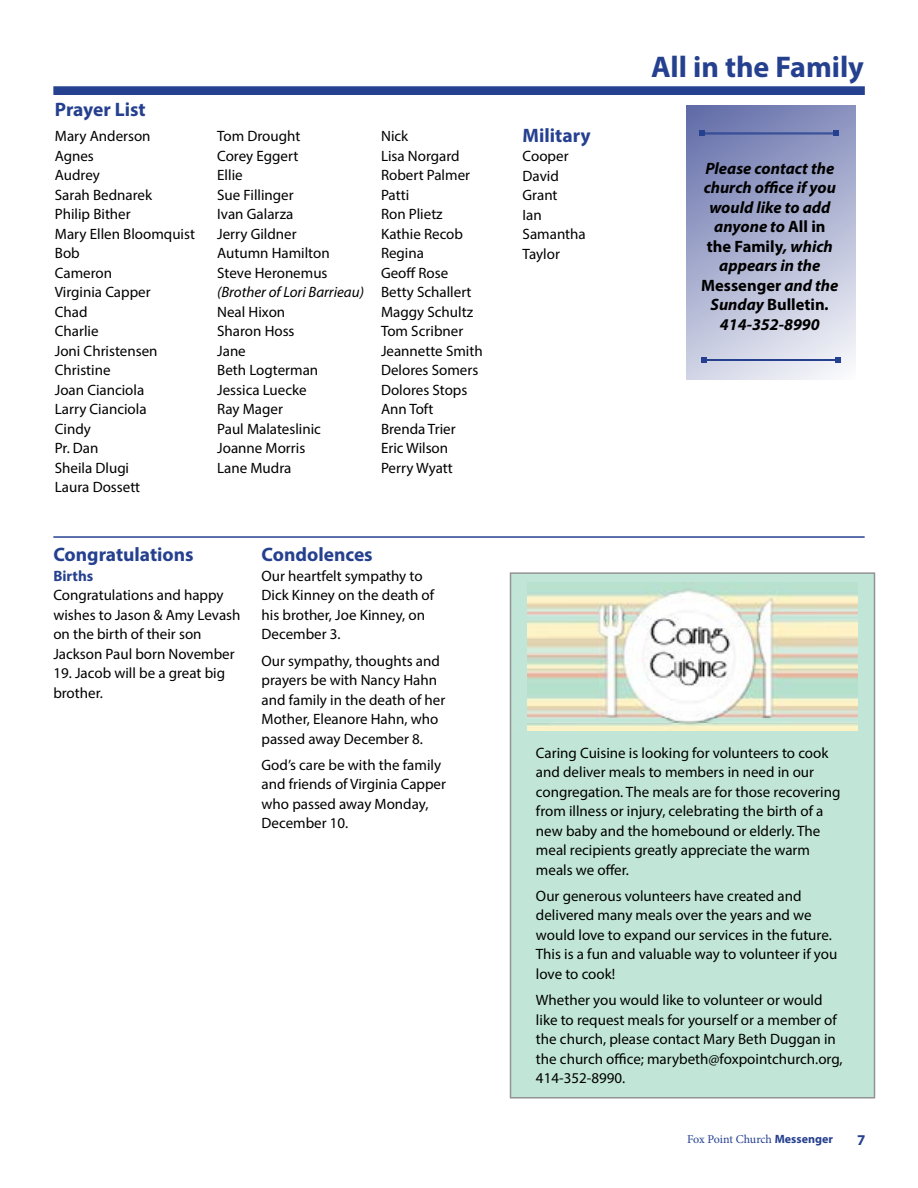
<style>
.page{position:relative;width:918px;height:1188px;background:#fff}
.page>*{position:absolute;margin:0;border:0;box-sizing:border-box;transform-origin:0 0}
.t1{font:700 30px "Myriad Pro";color:#25408f}
.t2{font:700 19.5px "Myriad Pro";color:#25408f}
.t3{font:italic 700 16.5px/19.5px "Myriad Pro";color:#000;text-align:center}
.t4{font:15px/19.5px "Myriad Pro";color:#000}
.t5{font:italic 15px "Myriad Pro";color:#000}
.t6{font:700 15px "Myriad Pro";color:#25408f}
.t7{font:12px "Minion Pro";letter-spacing:-.015em;color:#25408f}
.s1{font-style:normal}
.s2{font-family:"Myriad Pro";font-weight:700}
</style>
<div class="page">
<div style="left:53px;top:86px;width:812px;height:9px;background:#25408f;border:2px solid #25408f"></div>
<hr style="left:53px;top:536px;width:812px;height:2px;background:#25408f">
<svg style="left:686px;top:105px;width:170px;height:275px;background:#adb2d1"></svg>
<hr style="left:702px;top:133px;width:134px;height:1px;background:#25408f">
<hr style="left:702px;top:134px;width:134px;height:1px;background:#25408f">
<svg style="left:699px;top:130px;width:6px;height:6px"></svg>
<svg style="left:833px;top:130px;width:6px;height:6px"></svg>
<hr style="left:704px;top:359px;width:134px;height:1px;background:#25408f">
<hr style="left:704px;top:360px;width:134px;height:1px;background:#25408f">
<svg style="left:701px;top:357px;width:6px;height:6px"></svg>
<svg style="left:835px;top:357px;width:6px;height:6px"></svg>
<div style="left:511px;top:573px;width:364px;height:525px;background:#c1e6d8"></div>
<img style="left:527px;top:582px;width:331px;height:149px">
<h2 class="t2" style="left:55px;top:97px;width:92px">Prayer List</h2>
<p class="t4" style="left:55px;top:126px;width:142px">Mary Anderson<br>Agnes<br>Audrey<br>Sarah Bednarek<br>Philip Bither<br>Mary Ellen Bloomquist<br>Bob<br>Cameron<br>Virginia Capper<br>Chad<br>Charlie<br>Joni Christensen<br>Christine<br>Joan Cianciola<br>Larry Cianciola<br>Cindy<br>Pr. Dan<br>Sheila Dlugi<br>Laura Dossett</p>
<p class="t4" style="left:217px;top:126px;width:114px">Tom Drought<br>Corey Eggert<br>Ellie<br>Sue Fillinger<br>Ivan Galarza<br>Jerry Gildner<br>Autumn Hamilton<br>Steve Heronemus</p>
<p class="t5" style="left:217px;top:283px;width:148px">(Brother of Lori Barrieau)</p>
<p class="t4" style="left:217px;top:302px;width:105px">Neal Hixon<br>Sharon Hoss<br>Jane<br>Beth Logterman<br>Jessica Luecke<br>Ray Mager<br>Paul Malateslinic<br>Joanne Morris<br>Lane Mudra</p>
<p class="t4" style="left:381px;top:126px;width:103px">Nick<br>Lisa Norgard<br>Robert Palmer<br>Patti<br>Ron Plietz<br>Kathie Recob<br>Regina<br>Geoff Rose<br>Betty Schallert<br>Maggy Schultz<br>Tom Scribner<br>Jeannette Smith<br>Delores Somers<br>Dolores Stops<br>Ann Toft<br>Brenda Trier<br>Eric Wilson<br>Perry Wyatt</p>
<h2 class="t2" style="left:523px;top:122px;width:70px">Military</h2>
<p class="t4" style="left:523px;top:146px;width:65px">Cooper<br>David<br>Grant<br>Ian<br>Samantha<br>Taylor</p>
<h1 class="t1" style="left:651px;top:47px;width:214px">All in the Family</h1>
<p class="t3" style="left:701px;top:158px;width:139px">Please contact the church office if you would like to add anyone to <span class="s1">All in the Family</span>, which appears in the<br><span class="s1">Messenger</span> and the<br>Sunday <span class="s1">Bulletin</span>.<br>414-352-8990</p>
<h2 class="t2" style="left:53px;top:542px;width:142px">Congratulations</h2>
<p class="t6" style="left:53px;top:566px;width:41px">Births</p>
<p class="t4" style="left:53px;top:585px;width:189px">Congratulations and happy wishes to Jason &amp; Amy Levash on the birth of their son<br>Jackson Paul born November</p>
<p class="t4" style="left:53px;top:663px;width:173px">19. Jacob will be a great big brother.</p>
<h2 class="t2" style="left:262px;top:542px;width:113px">Condolences</h2>
<p class="t4" style="left:262px;top:566px;width:174px">Our heartfelt sympathy to<br>Dick Kinney on the death of his brother, Joe Kinney, on<br>December 3.</p>
<p class="t4" style="left:262px;top:651px;width:185px">Our sympathy, thoughts and prayers be with Nancy Hahn and family in the death of her<br>Mother, Eleanore Hahn, who passed away December 8.</p>
<p class="t4" style="left:262px;top:755px;width:186px">God’s care be with the family and friends of Virginia Capper who passed away Monday,<br>December 10.</p>
<p class="t4" style="left:536px;top:743px;width:306px">Caring Cuisine is looking for volunteers to cook and deliver meals to members in need in our congregation. The meals are for those recovering from illness or injury, celebrating the birth of a new baby and the homebound or elderly. The meal recipients greatly appreciate the warm meals we offer.</p>
<p class="t4" style="left:536px;top:886px;width:303px">Our generous volunteers have created and delivered many meals over the years and we would love to expand our services in the future.<br>This is a fun and valuable way to volunteer if you love to cook!</p>
<p class="t4" style="left:536px;top:990px;width:308px">Whether you would like to volunteer or would like to request meals for yourself or a member of the church, please contact Mary Beth Duggan in the church office; marybeth@foxpointchurch.org, 414-352-8990.</p>
<p class="t7" style="left:687px;top:1131px;width:147px">Fox Point Church <span class="s2">Messenger</span></p>
<p class="t6" style="left:857px;top:1130px;width:10px">7</p>
</div>
